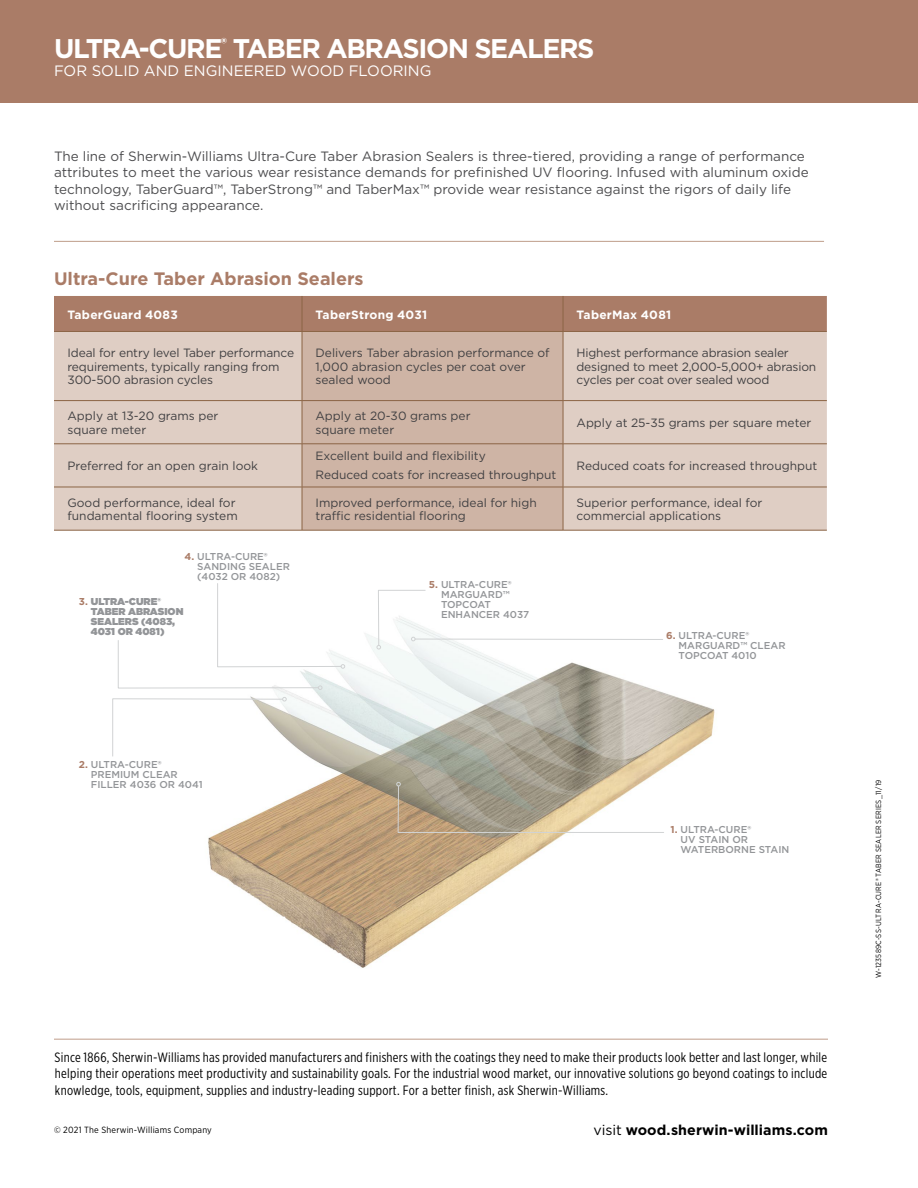
<style>
.page{position:relative;width:918px;height:1188px;background:#fff}
.page>*{position:absolute;margin:0;border:0;box-sizing:border-box;transform-origin:0 0}
.t1{font:700 27px "Gotham";letter-spacing:-.05em;color:#fff}
.t2{font:700 18px "Gotham";color:#aa7c67}
.t3{font:15px "Gotham";color:#fff}
.t4{font:700 14.25px "Gotham";color:#000}
.p4{font:13.5px/16.2px "Gotham X Narrow";letter-spacing:.02em;color:#000;text-align:justify}
.p2{font:13.5px/16.5px "Gotham";color:#4d4d4f}
.t5{font:12px/13.5px "Gotham";color:#414042}
.t6{font:700 12px "Gotham";letter-spacing:.02em;color:#fff}
.p3{font:500 10.05px/9.9px "Gotham";color:#939598}
.p3-2{font:900 10.05px/9.9px "Gotham";color:#939598}
.p5{font:9px "Gotham Narrow";letter-spacing:.02em;color:#000}
.t7{font:7.5px "Gotham Narrow";letter-spacing:.03em;color:#000}
.s1{font-weight:700;color:#aa7c67}
.s2{font-weight:400}
</style>
<div class="page">
<div style="left:0;top:0;width:918px;height:104px;background:#aa7c67"></div>
<img style="left:208px;top:628px;width:507px;height:340px">
<svg style="left:396px;top:782px;width:269px;height:51px"></svg>
<svg style="left:112px;top:697px;width:175px;height:60px"></svg>
<svg style="left:117px;top:583px;width:228px;height:107px"></svg>
<hr style="left:415px;top:639px;width:248px;height:1px;background:#d1d3d4">
<svg style="left:376px;top:590px;width:50px;height:60px"></svg>
<hr style="left:54px;top:241px;width:770px;height:1px;background:#c6a896">
<hr style="left:54px;top:1039px;width:774px;height:1px;background:#c6a896">
<div style="left:54px;top:296px;width:773px;height:35px;background:#aa7c67"></div>
<div style="left:54px;top:332px;width:773px;height:198px;background:#dfcec4"></div>
<div style="left:303px;top:332px;width:260px;height:198px;background:#ceb4a5"></div>
<hr style="left:302px;top:296px;width:1px;height:35px;background:#8b6445">
<hr style="left:563px;top:296px;width:1px;height:35px;background:#8b6445">
<hr style="left:302px;top:331px;width:261px;height:1px;background:#8b6445">
<hr style="left:302px;top:332px;width:1px;height:68px;background:#8b6445">
<hr style="left:563px;top:332px;width:1px;height:68px;background:#8b6445">
<hr style="left:302px;top:401px;width:1px;height:43px;background:#8b6445">
<hr style="left:563px;top:401px;width:1px;height:43px;background:#8b6445">
<hr style="left:302px;top:444px;width:1px;height:43px;background:#8b6445">
<hr style="left:563px;top:444px;width:1px;height:43px;background:#8b6445">
<hr style="left:302px;top:487px;width:1px;height:43px;background:#8b6445">
<hr style="left:563px;top:487px;width:1px;height:43px;background:#8b6445">
<hr style="left:563px;top:331px;width:264px;height:1px;background:#8b6445">
<hr style="left:54px;top:331px;width:248px;height:1px;background:#8b6445">
<hr style="left:54px;top:400px;width:248px;height:1px;background:#8b6445">
<hr style="left:302px;top:400px;width:261px;height:1px;background:#8b6445">
<hr style="left:563px;top:400px;width:264px;height:1px;background:#8b6445">
<hr style="left:54px;top:444px;width:248px;height:1px;background:#8b6445">
<hr style="left:302px;top:444px;width:261px;height:1px;background:#8b6445">
<hr style="left:563px;top:444px;width:264px;height:1px;background:#8b6445">
<hr style="left:54px;top:487px;width:248px;height:1px;background:#8b6445">
<hr style="left:302px;top:487px;width:261px;height:1px;background:#8b6445">
<hr style="left:563px;top:487px;width:264px;height:1px;background:#8b6445">
<hr style="left:54px;top:530px;width:248px;height:1px;background:#8b6445">
<hr style="left:302px;top:530px;width:261px;height:1px;background:#8b6445">
<hr style="left:563px;top:530px;width:264px;height:1px;background:#8b6445">
<h3 class="t1" style="left:54px;top:30px;width:542px">ULTRA-CURE<sup>®</sup> TABER ABRASION SEALERS</h3>
<h4 class="t3" style="left:54px;top:61px;width:379px">FOR SOLID AND ENGINEERED WOOD FLOORING</h4>
<p class="p2" style="left:54px;top:147px;width:756px">The line of Sherwin-Williams Ultra-Cure Taber Abrasion Sealers is three-tiered, providing a range of performance attributes to meet the various wear resistance demands for prefinished UV flooring. Infused with aluminum oxide technology, TaberGuard™, TaberStrong™ and TaberMax™ provide wear resistance against the rigors of daily life without sacrificing appearance.</p>
<p class="t2" style="left:54px;top:267px;width:311px">Ultra-Cure Taber Abrasion Sealers</p>
<p class="t6" style="left:68px;top:306px;width:112px">TaberGuard 4083</p>
<p class="t6" style="left:316px;top:306px;width:113px">TaberStrong 4031</p>
<p class="t6" style="left:577px;top:306px;width:96px">TaberMax 4081</p>
<p class="t5" style="left:68px;top:346px;width:228px">Ideal for entry level Taber performance requirements, typically ranging from<br>300-500 abrasion cycles</p>
<p class="t5" style="left:316px;top:346px;width:236px">Delivers Taber abrasion performance of<br>1,000 abrasion cycles per coat over sealed wood</p>
<p class="t5" style="left:577px;top:346px;width:241px">Highest performance abrasion sealer designed to meet 2,000-5,000+ abrasion cycles per coat over sealed wood</p>
<p class="t5" style="left:68px;top:409px;width:152px">Apply at 13-20 grams per square meter</p>
<p class="t5" style="left:316px;top:409px;width:157px">Apply at 20-30 grams per square meter</p>
<p class="t5" style="left:577px;top:416px;width:236px">Apply at 25-35 grams per square meter</p>
<p class="t5" style="left:68px;top:459px;width:192px">Preferred for an open grain look</p>
<p class="t5" style="left:316px;top:448px;width:172px">Excellent build and flexibility</p>
<p class="t5" style="left:316px;top:468px;width:242px">Reduced coats for increased throughput</p>
<p class="t5" style="left:577px;top:459px;width:242px">Reduced coats for increased throughput</p>
<p class="t5" style="left:68px;top:495px;width:172px">Good performance, ideal for fundamental flooring system</p>
<p class="t5" style="left:316px;top:495px;width:223px">Improved performance, ideal for high traffic residential flooring</p>
<p class="t5" style="left:577px;top:495px;width:187px">Superior performance, ideal for commercial applications</p>
<p class="p3" style="left:197px;top:551px;width:94px;text-indent:-13px"><span class="s1">4.</span> ULTRA-CURE®<br>SANDING SEALER (4032 OR 4082)</p>
<p class="p3-2" style="left:91px;top:596px;width:94px;text-indent:-12px"><span class="s1">3.</span> ULTRA-CURE®<br>TABER ABRASION<br>SEALERS (4083,<br>4031 OR 4081)</p>
<p class="p3" style="left:91px;top:759px;width:113px;text-indent:-12px"><span class="s1">2.</span> ULTRA-CURE®<br>PREMIUM CLEAR<br>FILLER 4036 OR 4041</p>
<p class="p3" style="left:441px;top:580px;width:90px;text-indent:-12px"><span class="s1">5.</span> ULTRA-CURE®<br>MARGUARD™<br>TOPCOAT<br>ENHANCER 4037</p>
<p class="p3" style="left:679px;top:630px;width:108px;text-indent:-12px"><span class="s1">6.</span> ULTRA-CURE®<br>MARGUARD™ CLEAR<br>TOPCOAT 4010</p>
<p class="p3" style="left:681px;top:824px;width:110px;text-indent:-10px"><span class="s1">1.</span> ULTRA-CURE®<br>UV STAIN OR<br>WATERBORNE STAIN</p>
<p class="p4" style="left:55px;top:1049px;width:774px">Since 1866, Sherwin-Williams has provided manufacturers and finishers with the coatings they need to make their products look better and last longer, while helping their operations meet productivity and sustainability goals. For the industrial wood market, our innovative solutions go beyond coatings to include knowledge, tools, equipment, supplies and industry-leading support. For a better finish, ask Sherwin-Williams.</p>
<p class="p5" style="left:54px;top:1124px;width:159px">© 2021 The Sherwin-Williams Company</p>
<p class="t4" style="left:594px;top:1120px;width:236px"><span class="s2">visit</span> wood.sherwin-williams.com</p>
<p class="t7" style="left:874px;top:978px;width:200px;rotate:-90deg">W-123589C-SS-ULTRA-CURE® TABER SEALER SERIES_11/19</p>
</div>
